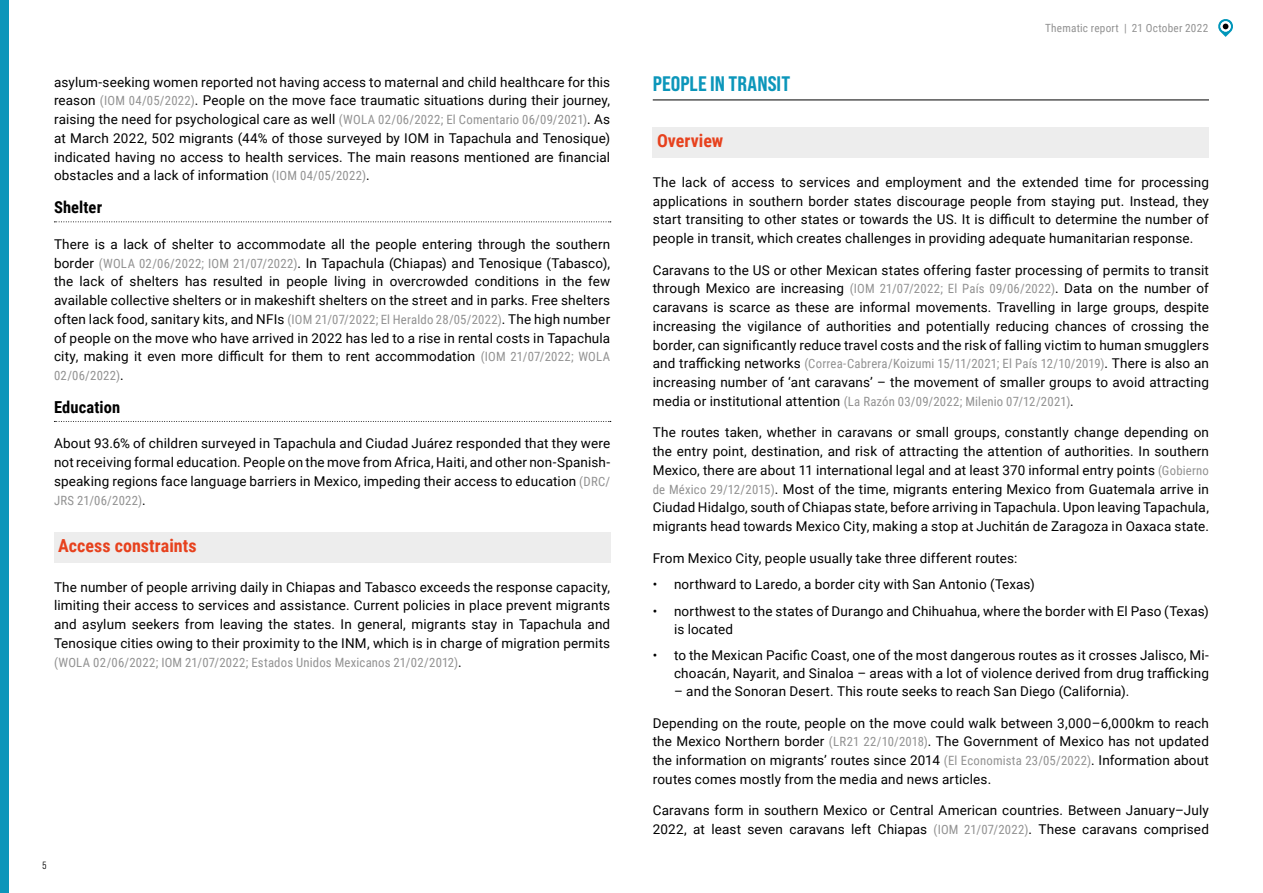
<style>
.page{position:relative;width:1263px;height:893px;background:#fff}
.page>*{position:absolute;margin:0;border:0;box-sizing:border-box;transform-origin:0 0}
.t1{font:21px "Bebas Neue Pro Semi Exp X Bold";letter-spacing:.005em;color:#0c96ba}
.t2{font:700 18px "Roboto Condensed";color:#e7411d}
.t3{font:700 16.5px "Roboto Condensed";letter-spacing:.005em;color:#000}
.t4{font:13.5px/18.8px "Roboto";letter-spacing:.01em;color:#000;text-align:justify}
.t5{font:12.75px "Roboto Condensed";letter-spacing:.015em;color:#929292}
.t6{font:11.25px "Roboto Condensed";letter-spacing:.025em;color:#929292}
.t7{font:10.5px "Bebas Neue Pro Middle";color:#000}
.s1{font-family:"Roboto Condensed";font-size:12.75px;color:#929292}
.s2{font-family:"Roboto";font-size:13.5px;color:#000}
</style>
<div class="page">
<svg style="left:1218px;top:19px;width:15px;height:18px"></svg>
<div style="left:0;top:0;width:9px;height:893px;background:#0c96ba"></div>
<svg style="left:54px;top:221px;width:557px;height:1px"></svg>
<svg style="left:54px;top:421px;width:557px;height:1px"></svg>
<div style="left:54px;top:532px;width:556px;height:31px;background:#ededed"></div>
<hr style="left:653px;top:100px;width:556px;height:1px;background:#000">
<div style="left:653px;top:127px;width:556px;height:31px;background:#ededed"></div>
<p class="t4" style="left:54px;top:72px;width:558px">asylum-seeking women reported not having access to maternal and child healthcare for this reason <span class="s1">(IOM 04/05/2022)</span>. People on the move face traumatic situations during their journey, raising the need for psychological care as well <span class="s1">(WOLA 02/06/2022; El Comentario 06/09/2021)</span>. As at March 2022, 502 migrants (44% of those surveyed by IOM in Tapachula and Tenosique) indicated having no access to health services. The main reasons mentioned are financial obstacles and a lack of information <span class="s1">(IOM 04/05/2022)</span>.</p>
<p class="t3" style="left:54px;top:196px;width:50px">Shelter</p>
<p class="t4" style="left:54px;top:234px;width:558px">There is a lack of shelter to accommodate all the people entering through the southern border <span class="s1">(WOLA 02/06/2022; IOM 21/07/2022)</span>. In Tapachula (Chiapas) and Tenosique (Tabasco), the lack of shelters has resulted in people living in overcrowded conditions in the few available collective shelters or in makeshift shelters on the street and in parks. Free shelters often lack food, sanitary kits, and NFIs <span class="s1">(IOM 21/07/2022; El Heraldo 28/05/2022)</span>. The high number of people on the move who have arrived in 2022 has led to a rise in rental costs in Tapachula city, making it even more difficult for them to rent accommodation <span class="s1">(IOM 21/07/2022; WOLA</span></p>
<p class="t5" style="left:54px;top:367px;width:71px">02/06/2022)<span class="s2">.</span></p>
<p class="t3" style="left:54px;top:395px;width:68px">Education</p>
<p class="t4" style="left:54px;top:434px;width:558px">About 93.6% of children surveyed in Tapachula and Ciudad Juárez responded that they were not receiving formal education. People on the move from Africa, Haiti, and other non-Spanish&shy;speaking regions face language barriers in Mexico, impeding their access to education <span class="s1">(DRC/</span></p>
<p class="t5" style="left:54px;top:491px;width:93px">JRS 21/06/2022)<span class="s2">.</span></p>
<h2 class="t2" style="left:58px;top:533px;width:140px">Access constraints</h2>
<p class="t4" style="left:54px;top:577px;width:558px">The number of people arriving daily in Chiapas and Tabasco exceeds the response capacity, limiting their access to services and assistance. Current policies in place prevent migrants and asylum seekers from leaving the states. In general, migrants stay in Tapachula and Tenosique cities owing to their proximity to the INM, which is in charge of migration permits</p>
<p class="t5" style="left:54px;top:653px;width:409px">(WOLA 02/06/2022; IOM 21/07/2022; Estados Unidos Mexicanos 21/02/2012)<span class="s2">.</span></p>
<p class="t7" style="left:43px;top:859px;width:5px">5</p>
<h1 class="t1" style="left:653px;top:71px;width:139px">PEOPLE IN TRANSIT</h1>
<p class="t6" style="left:1045px;top:20px;width:165px">Thematic report | 21 October 2022</p>
<h2 class="t2" style="left:657px;top:128px;width:68px">Overview</h2>
<p class="t4" style="left:653px;top:172px;width:558px">The lack of access to services and employment and the extended time for processing applications in southern border states discourage people from staying put. Instead, they start transiting to other states or towards the US. It is difficult to determine the number of people in transit, which creates challenges in providing adequate humanitarian response.</p>
<p class="t4" style="left:653px;top:260px;width:558px">Caravans to the US or other Mexican states offering faster processing of permits to transit through Mexico are increasing <span class="s1">(IOM 21/07/2022; El País 09/06/2022)</span>. Data on the number of caravans is scarce as these are informal movements. Travelling in large groups, despite increasing the vigilance of authorities and potentially reducing chances of crossing the border, can significantly reduce travel costs and the risk of falling victim to human smugglers</p>
<p class="t5" style="left:653px;top:355px;width:558px"><span class="s2">and trafficking networks</span> (Correa-Cabrera/Koizumi 15/11/2021; El País 12/10/2019)<span class="s2">. There is also an</span></p>
<p class="t4" style="left:653px;top:372px;width:558px">increasing number of ‘ant caravans’ – the movement of smaller groups to avoid attracting</p>
<p class="t5" style="left:653px;top:392px;width:423px"><span class="s2">media or institutional attention</span> (La Razón 03/09/2022; Milenio 07/12/2021)<span class="s2">.</span></p>
<p class="t4" style="left:653px;top:423px;width:558px">The routes taken, whether in caravans or small groups, constantly change depending on the entry point, destination, and risk of attracting the attention of authorities. In southern Mexico, there are about 11 international legal and at least 370 informal entry points <span class="s1">(Gobierno de México 29/12/2015)</span>. Most of the time, migrants entering Mexico from Guatemala arrive in Ciudad Hidalgo, south of Chiapas state, before arriving in Tapachula. Upon leaving Tapachula, migrants head towards Mexico City, making a stop at Juchitán de Zaragoza in Oaxaca state.</p>
<p class="t4" style="left:653px;top:548px;width:366px">From Mexico City, people usually take three different routes:</p>
<p class="t4" style="left:653px;top:574px;width:383px">• northward to Laredo, a border city with San Antonio (Texas)</p>
<p class="t4" style="left:674px;top:601px;width:536px;line-height:18px;text-indent:-21px">• northwest to the states of Durango and Chihuahua, where the border with El Paso (Texas) is located</p>
<p class="t4" style="left:653px;top:646px;width:558px;line-height:18px;text-align:right">• to the Mexican Pacific Coast, one of the most dangerous routes as it crosses Jalisco, Mi&shy;choacán, Nayarit, and Sinaloa – areas with a lot of violence derived from drug trafficking</p>
<p class="t4" style="left:674px;top:681px;width:457px">– and the Sonoran Desert. This route seeks to reach San Diego (California).</p>
<p class="t4" style="left:653px;top:713px;width:558px">Depending on the route, people on the move could walk between 3,000–6,000km to reach the Mexico Northern border <span class="s1">(LR21 22/10/2018)</span>. The Government of Mexico has not updated the information on migrants’ routes since 2014 <span class="s1">(El Economista 23/05/2022)</span>. Information about routes comes mostly from the media and news articles.</p>
<p class="t4" style="left:653px;top:801px;width:558px">Caravans form in southern Mexico or Central American countries. Between January–July<br>2022, at least seven caravans left Chiapas <span class="s1">(IOM 21/07/2022)</span>. These caravans comprised</p>
</div>
